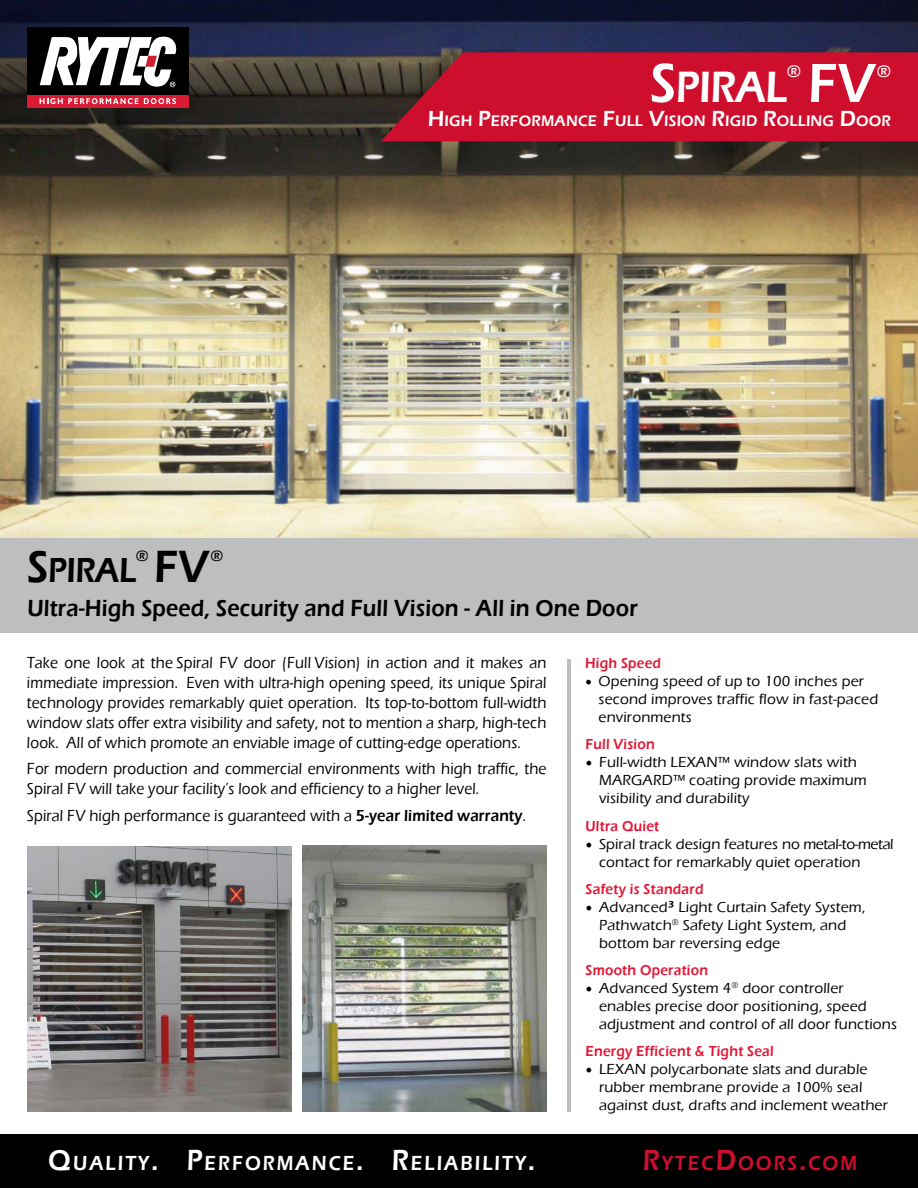
<style>
.page{position:relative;width:918px;height:1188px;background:#fff}
.page>*{position:absolute;margin:0;border:0;box-sizing:border-box;transform-origin:0 0}
.t1{font:600 57px "Eras ITC";color:#fff;scale:.9 1}
.t2{font:600 46.5px "Eras ITC";color:#000;scale:.9 1}
.t3{font:600 45.15px "Eras ITC";color:#fff;scale:.9 1}
.t4{font:600 35.7px "Eras ITC";color:#000;scale:.9 1}
.t5{font:600 24px "Eras ITC";letter-spacing:.01em;color:#000;scale:.9 1}
.t6{font:600 21px "Eras ITC";letter-spacing:.105em;color:#fff;scale:.9 1}
.t7{font:600 21px "Eras ITC";letter-spacing:.105em;color:#ce0e2d;scale:.9 1}
.t8{font:600 17.55px "Eras ITC";color:#fff}
.t9{font:500 16.5px/19.8px "Eras ITC";letter-spacing:.01em;color:#000;text-align:justify;scale:.9 1}
.t10{font:600 15.75px "Eras ITC";letter-spacing:.015em;color:#fff;scale:.95 1}
.t11{font:600 15.75px "Eras ITC";color:#000}
.t12{font:500 15px/18px "Eras ITC";letter-spacing:.01em;color:#000}
.t13{font:600 15px "Eras ITC";letter-spacing:.02em;color:#e31837;scale:.9 1}
.s1{font-size:57px}
.s2{font-size:46.5px}
.s3{font-size:22.5px}
.s4{font-weight:600}
.s5{font-family:"Minion Pro";font-weight:400;font-size:18px}
.s6{font-weight:600;font-size:16.5px}
.s7{font-size:30px}
</style>
<div class="page">
<img style="left:0;top:0;width:918px;height:539px">
<svg style="left:381px;top:52px;width:537px;height:89px;background:#c3112d"></svg>
<div style="left:0;top:539px;width:918px;height:94px;background:#bcbec0"></div>
<div style="left:0;top:1134px;width:918px;height:54px;background:#000"></div>
<hr style="left:567px;top:659px;width:3px;height:453px;background:#bcbec0">
<img style="left:303px;top:846px;width:243px;height:266px">
<img style="left:27px;top:847px;width:265px;height:265px">
<div style="left:27px;top:95px;width:162px;height:13px;background:#da1a32"></div>
<div style="left:27px;top:27px;width:162px;height:68px;background:#000"></div>
<svg style="left:40px;top:98px;width:136px;height:6px"></svg>
<svg style="left:40px;top:36px;width:137px;height:52px"></svg>
<h3 class="t3" style="left:650px;top:61px;width:154px"><span class="s1">S</span>PIRAL</h3>
<p class="t8" style="left:787px;top:61px;width:16px">®</p>
<h1 class="t1" style="left:808px;top:51px;width:75px">FV</h1>
<p class="t8" style="left:877px;top:61px;width:16px">®</p>
<h3 class="t4" style="left:27px;top:550px;width:123px"><span class="s2">S</span>PIRAL</h3>
<p class="t11" style="left:136px;top:547px;width:14px">®</p>
<h2 class="t2" style="left:154px;top:540px;width:62px">FV</h2>
<p class="t11" style="left:210px;top:547px;width:14px">®</p>
<p class="t10" style="left:428px;top:112px;width:489px"><span class="s3">H</span>IGH <span class="s3">P</span>ERFORMANCE <span class="s3">F</span>ULL <span class="s3">V</span>ISION <span class="s3">R</span>IGID <span class="s3">R</span>OLLING <span class="s3">D</span>OOR</p>
<h3 class="t5" style="left:27px;top:594px;width:680px">Ultra-High Speed, Security and Full Vision - All in One Door</h3>
<p class="t9" style="left:27px;top:653px;width:579px">Take one look at the Spiral FV door (Full Vision) in action and it makes an immediate impression. Even with ultra-high opening speed, its unique Spiral technology provides remarkably quiet operation. Its top-to-bottom full-width window slats offer extra visibility and safety, not to mention a sharp, high-tech look. All of which promote an enviable image of cutting-edge operations.</p>
<p class="t9" style="left:27px;top:759px;width:579px">For modern production and commercial environments with high traffic, the<br>Spiral FV will take your facility’s look and efficiency to a higher level.</p>
<p class="t9" style="left:27px;top:805px;width:556px">Spiral FV high performance is guaranteed with a <span class="s4">5-year limited warranty</span>.</p>
<p class="t13" style="left:585px;top:654px;width:86px">High Speed</p>
<p class="t12" style="left:599px;top:672px;width:281px;text-indent:-14px"><span class="s5">•</span> Opening speed of up to 100 inches per second improves traffic flow in fast-paced environments</p>
<p class="t13" style="left:586px;top:736px;width:78px">Full Vision</p>
<p class="t12" style="left:599px;top:754px;width:269px;text-indent:-14px"><span class="s5">•</span> Full-width LEXAN™ window slats with<br>MARGARD™ coating provide maximum visibility and durability</p>
<p class="t13" style="left:586px;top:817px;width:83px">Ultra Quiet</p>
<p class="t12" style="left:599px;top:835px;width:296px;text-indent:-14px"><span class="s5">•</span> Spiral track design features no metal-to-metal contact for remarkably quiet operation</p>
<p class="t13" style="left:586px;top:881px;width:133px">Safety is Standard</p>
<p class="t12" style="left:599px;top:898px;width:268px;text-indent:-13px"><span class="s5">•</span> Advanced<span class="s6">³</span> Light Curtain Safety System,<br>Pathwatch<sup>®</sup> Safety Light System, and bottom bar reversing edge</p>
<p class="t13" style="left:586px;top:962px;width:138px">Smooth Operation</p>
<p class="t12" style="left:599px;top:979px;width:300px;text-indent:-14px"><span class="s5">•</span> Advanced System 4<sup>®</sup> door controller enables precise door positioning, speed adjustment and control of all door functions</p>
<p class="t13" style="left:586px;top:1042px;width:211px">Energy Efficient &amp; Tight Seal</p>
<p class="t12" style="left:599px;top:1060px;width:290px;text-indent:-14px"><span class="s5">•</span> LEXAN polycarbonate slats and durable rubber membrane provide a 100% seal against dust, drafts and inclement weather</p>
<h3 class="t6" style="left:48px;top:1151px;width:543px"><span class="s7">Q</span>UALITY<span class="s7">. P</span>ERFORMANCE<span class="s7">. R</span>ELIABILITY<span class="s7">.</span></h3>
<h3 class="t7" style="left:643px;top:1151px;width:240px"><span class="s7">R</span>YTEC<span class="s7">D</span>OORS<span class="s7">.</span>COM</h3>
</div>
